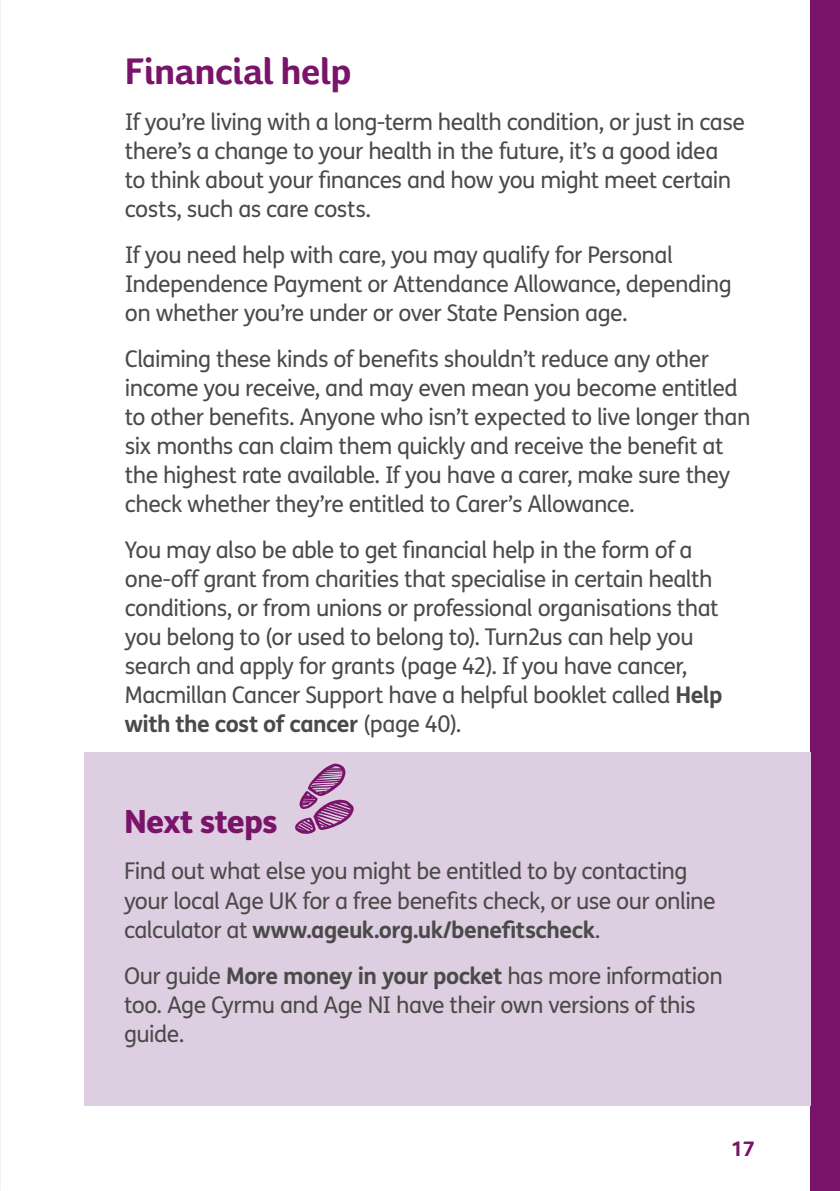
<style>
.page{position:relative;width:840px;height:1191px;background:#fff}
.page>*{position:absolute;margin:0;border:0;box-sizing:border-box;transform-origin:0 0}
.t1{font:700 38px "Foco Age UK";letter-spacing:-.015em;color:#79146a}
.t2{font:800 32px "FS Me";letter-spacing:-.025em;color:#79146a}
.t3{font:23px/29px "FS Me";letter-spacing:-.025em;color:#4a4a49}
.t4{font:700 22px "Foco Age UK";color:#79146a}
.s1{font-weight:700}
</style>
<div class="page">
<div style="left:810px;top:0;width:29px;height:1191px;background:#79146a"></div>
<div style="left:84px;top:752px;width:726px;height:354px;background:#decee1"></div>
<svg style="left:295px;top:763px;width:58px;height:71px"></svg>
<h1 class="t1" style="left:125px;top:48px;width:228px">Financial help</h1>
<p class="t3" style="left:125px;top:108px;width:621px">If you’re living with a long-term health condition, or just in case there’s a change to your health in the future, it’s a good idea to think about your finances and how you might meet certain costs, such as care costs.</p>
<p class="t3" style="left:125px;top:241px;width:608px">If you need help with care, you may qualify for Personal<br>Independence Payment or Attendance Allowance, depending on whether you’re under or over State Pension age.</p>
<p class="t3" style="left:125px;top:345px;width:626px">Claiming these kinds of benefits shouldn’t reduce any other income you receive, and may even mean you become entitled to other benefits. Anyone who isn’t expected to live longer than six months can claim them quickly and receive the benefit at the highest rate available. If you have a carer, make sure they check whether they’re entitled to Carer’s Allowance.</p>
<p class="t3" style="left:125px;top:536px;width:598px">You may also be able to get financial help in the form of a one-off grant from charities that specialise in certain health conditions, or from unions or professional organisations that you belong to (or used to belong to). Turn2us can help you search and apply for grants (page 42). If you have cancer, Macmillan Cancer Support have a helpful booklet called <span class="s1">Help with the cost of cancer</span> (page 40).</p>
<h2 class="t2" style="left:124px;top:802px;width:155px">Next steps</h2>
<p class="t3" style="left:124px;top:857px;width:593px">Find out what else you might be entitled to by contacting your local Age UK for a free benefits check, or use our online calculator at <span class="s1">www.ageuk.org.uk/benefitscheck</span>.</p>
<p class="t3" style="left:124px;top:961px;width:600px">Our guide <span class="s1">More money in your pocket</span> has more information too. Age Cyrmu and Age NI have their own versions of this guide.</p>
<p class="t4" style="left:730px;top:1135px;width:26px">17</p>
</div>
